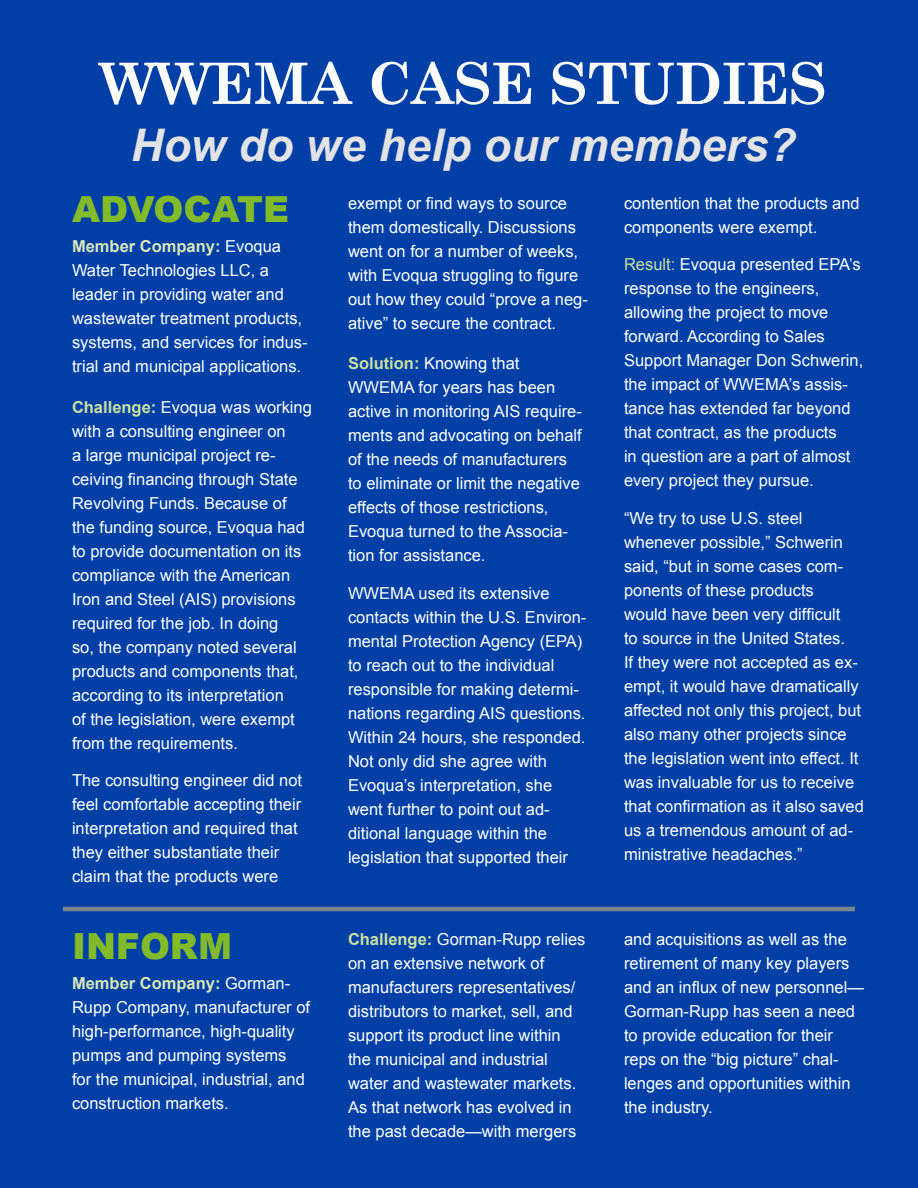
<style>
.page{position:relative;width:918px;height:1188px;background:#0040a6}
.page>*{position:absolute;margin:0;border:0;box-sizing:border-box;transform-origin:0 0}
.t1{font:700 57px "Century Schoolbook";letter-spacing:-.01em;color:#fff}
.t2{font:italic 700 45px "Arial";color:#e3e3e5}
.t3{font:900 36px "Arial";color:#82bb27}
.t4{font:16.5px/24px "Arial";color:#fff}
.s1{font-weight:700;color:#dae8b9}
.s2{font-weight:700;color:#cce0a2}
.s3{font-weight:700;color:#cbdf9f}
.s4{color:#cce0a2}
</style>
<div class="page">
<hr style="left:63px;top:907px;width:792px;height:4px;background:#7c858c">
<p class="t1" style="left:100px;top:39px;width:728px">WWEMA CASE STUDIES</p>
<p class="t2" style="left:131px;top:115px;width:667px">How do we help our members?</p>
<p class="t3" style="left:72px;top:183px;width:219px">ADVOCATE</p>
<p class="t4" style="left:72px;top:235px;width:237px"><span class="s1">Member Company:</span> Evoqua<br>Water Technologies LLC, a leader in providing water and wastewater treatment products, systems, and services for indus&shy;trial and municipal applications.</p>
<p class="t4" style="left:72px;top:395px;width:241px"><span class="s2">Challenge:</span> Evoqua was working with a consulting engineer on<br>a large municipal project re&shy;ceiving financing through State<br>Revolving Funds. Because of the funding source, Evoqua had to provide documentation on its compliance with the American<br>Iron and Steel (AIS) provisions required for the job. In doing<br>so, the company noted several products and components that, according to its interpretation<br>of the legislation, were exempt from the requirements.</p>
<p class="t4" style="left:72px;top:769px;width:232px">The consulting engineer did not feel comfortable accepting their interpretation and required that they either substantiate their claim that the products were</p>
<p class="t4" style="left:348px;top:191px;width:241px">exempt or find ways to source them domestically. Discussions went on for a number of weeks, with Evoqua struggling to figure out how they could “prove a neg&shy;ative” to secure the contract.</p>
<p class="t4" style="left:348px;top:351px;width:235px"><span class="s3">Solution:</span> Knowing that<br>WWEMA for years has been active in monitoring AIS require&shy;ments and advocating on behalf of the needs of manufacturers to eliminate or limit the negative effects of those restrictions,<br>Evoqua turned to the Associa&shy;tion for assistance.</p>
<p class="t4" style="left:348px;top:581px;width:240px">WWEMA used its extensive contacts within the U.S. Environ&shy;mental Protection Agency (EPA) to reach out to the individual responsible for making determi&shy;nations regarding AIS questions.<br>Within 24 hours, she responded.<br>Not only did she agree with<br>Evoqua’s interpretation, she went further to point out ad&shy;ditional language within the legislation that supported their</p>
<p class="t4" style="left:624px;top:191px;width:237px">contention that the products and components were exempt.</p>
<p class="t4" style="left:624px;top:252px;width:241px"><span class="s4">Result:</span> Evoqua presented EPA’s response to the engineers, allowing the project to move forward. According to Sales<br>Support Manager Don Schwerin, the impact of WWEMA’s assis&shy;tance has extended far beyond that contract, as the products<br>in question are a part of almost every project they pursue.</p>
<p class="t4" style="left:624px;top:506px;width:241px">“We try to use U.S. steel whenever possible,” Schwerin said, “but in some cases com&shy;ponents of these products<br>would have been very difficult<br>to source in the United States.<br>If they were not accepted as ex&shy;empt, it would have dramatically affected not only this project, but also many other projects since the legislation went into effect. It was invaluable for us to receive that confirmation as it also saved us a tremendous amount of ad&shy;ministrative headaches.”</p>
<p class="t3" style="left:72px;top:920px;width:161px">INFORM</p>
<p class="t4" style="left:72px;top:971px;width:240px"><span class="s1">Member Company:</span> Gorman-<br>Rupp Company, manufacturer of high-performance, high-quality pumps and pumping systems<br>for the municipal, industrial, and construction markets.</p>
<p class="t4" style="left:348px;top:927px;width:239px"><span class="s2">Challenge:</span> Gorman-Rupp relies on an extensive network of manufacturers representatives/ distributors to market, sell, and support its product line within the municipal and industrial water and wastewater markets.<br>As that network has evolved in the past decade—with mergers</p>
<p class="t4" style="left:624px;top:927px;width:241px">and acquisitions as well as the retirement of many key players and an influx of new personnel—<br>Gorman-Rupp has seen a need to provide education for their reps on the “big picture” chal&shy;lenges and opportunities within the industry.</p>
</div>
